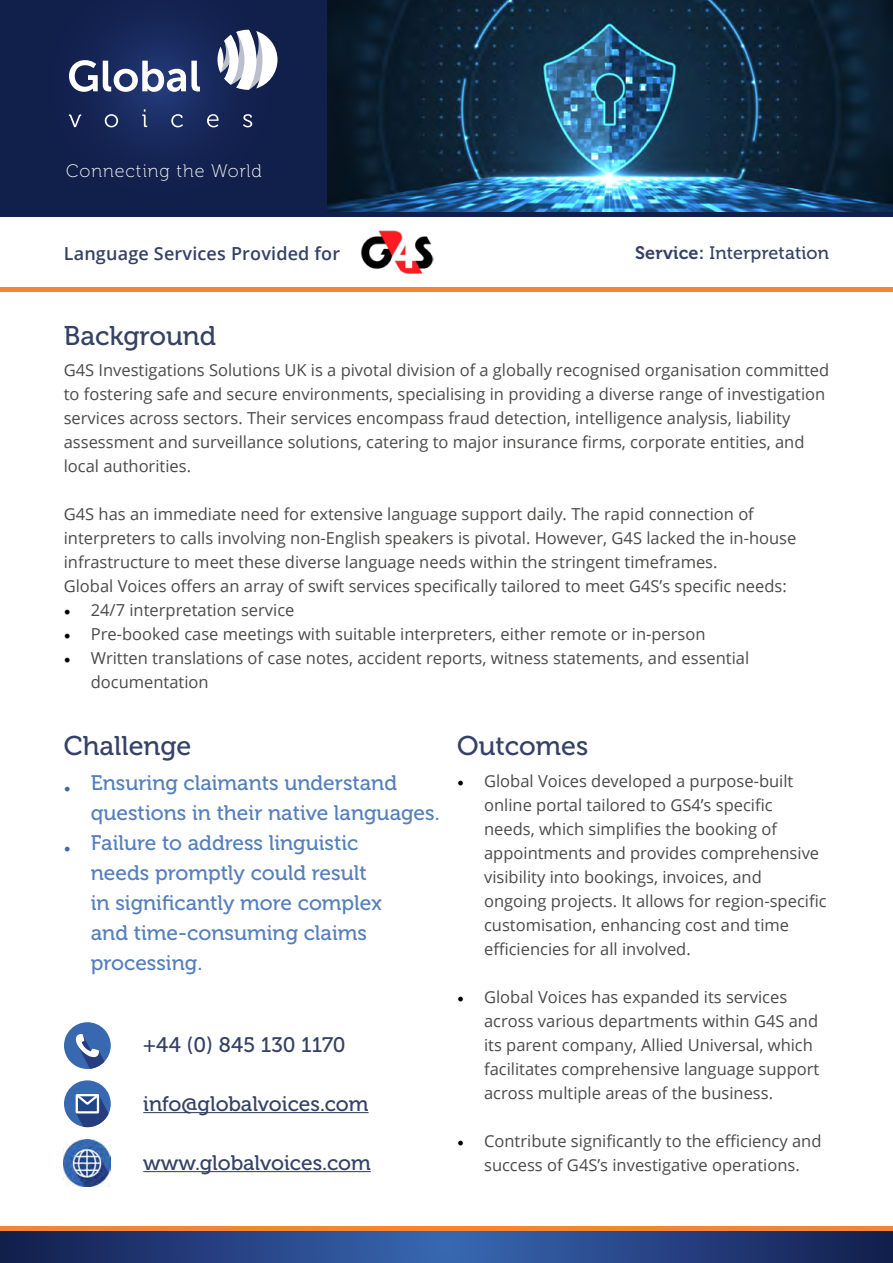
<style>
.page{position:relative;width:893px;height:1263px;background:#fff}
.page>*{position:absolute;margin:0;border:0;box-sizing:border-box;transform-origin:0 0}
.t1{font:27px "Museo 500";color:#354166}
.t2{font:21px/30px "Museo 500";color:#557fbc}
.t3{font:21px "Museo 500";color:#354166}
.t4{font:600 18px "Open Sans";letter-spacing:.01em;color:#354166}
.t5{font:18px "Museo 500";letter-spacing:.01em;color:#354166}
.t6{font:18px "Museo 100";letter-spacing:.055em;color:#fff}
.t7{font:16.5px/24px "Open Sans";color:#4a4a49}
.s1{font-family:"Museo 700"}
.s2{font-family:"Minion Pro";font-size:18px;color:#000}
</style>
<div class="page">
<img style="left:326px;top:0;width:567px;height:213px">
<svg style="left:0;top:0;width:326px;height:213px;background:#12214f"></svg>
<div style="left:0;top:287px;width:893px;height:5px;background:#f58435"></div>
<hr style="left:0;top:213px;width:893px;height:4px;background:#111f4b">
<svg style="left:217px;top:47px;width:6px;height:26px"></svg>
<svg style="left:220px;top:30px;width:57px;height:60px"></svg>
<svg style="left:69px;top:60px;width:131px;height:32px"></svg>
<svg style="left:69px;top:114px;width:12px;height:13px"></svg>
<svg style="left:105px;top:114px;width:13px;height:13px"></svg>
<svg style="left:142px;top:109px;width:5px;height:18px"></svg>
<svg style="left:171px;top:114px;width:12px;height:13px"></svg>
<svg style="left:207px;top:114px;width:12px;height:13px"></svg>
<svg style="left:243px;top:114px;width:9px;height:13px"></svg>
<svg style="left:0;top:1230px;width:893px;height:33px;background:#2b437d"></svg>
<hr style="left:0;top:1226px;width:893px;height:4px;background:#f58435">
<hr style="left:143px;top:1112px;width:226px;height:1px;background:#354166">
<hr style="left:143px;top:1171px;width:228px;height:1px;background:#354166">
<div style="left:64px;top:1080px;width:47px;height:47px;background:#3869b0;border-radius:50%"></div>
<svg style="left:75px;top:1093px;width:34px;height:34px"></svg>
<div style="left:64px;top:1022px;width:47px;height:47px;background:#3869b0;border-radius:50%"></div>
<svg style="left:74px;top:1034px;width:30px;height:35px"></svg>
<img style="left:64px;top:1140px;width:47px;height:46px">
<img style="left:360px;top:231px;width:74px;height:43px">
<p class="t6" style="left:66px;top:161px;width:197px">Connecting the World</p>
<p class="t4" style="left:64px;top:241px;width:278px">Language Services Provided for</p>
<p class="t5" style="left:635px;top:243px;width:196px"><span class="s1">Service:</span> Interpretation</p>
<h1 class="t1" style="left:64px;top:321px;width:154px">Background</h1>
<p class="t7" style="left:64px;top:358px;width:767px">G4S Investigations Solutions UK is a pivotal division of a globally recognised organisation committed to fostering safe and secure environments, specialising in providing a diverse range of investigation services across sectors. Their services encompass fraud detection, intelligence analysis, liability assessment and surveillance solutions, catering to major insurance firms, corporate entities, and local authorities.</p>
<p class="t7" style="left:64px;top:502px;width:734px">G4S has an immediate need for extensive language support daily. The rapid connection of interpreters to calls involving non-English speakers is pivotal. However, G4S lacked the in-house infrastructure to meet these diverse language needs within the stringent timeframes.<br>Global Voices offers an array of swift services specifically tailored to meet G4S’s specific needs:</p>
<p class="t7" style="left:64px;top:598px;width:232px"><span class="s2">•</span> 24/7 interpretation service</p>
<p class="t7" style="left:64px;top:622px;width:643px"><span class="s2">•</span> Pre-booked case meetings with suitable interpreters, either remote or in-person</p>
<p class="t7" style="left:91px;top:646px;width:660px;text-indent:-27px"><span class="s2">•</span> Written translations of case notes, accident reports, witness statements, and essential documentation</p>
<h1 class="t1" style="left:64px;top:731px;width:129px">Challenge</h1>
<p class="t2" style="left:91px;top:768px;width:350px;text-indent:-27px"><sub>•</sub> Ensuring claimants understand questions in their native languages.</p>
<p class="t2" style="left:91px;top:828px;width:292px;text-indent:-27px"><sub>•</sub> Failure to address linguistic needs promptly could result in significantly more complex and time-consuming claims processing.</p>
<p class="t3" style="left:143px;top:1033px;width:204px">+44 (0) 845 130 1170</p>
<p class="t3" style="left:143px;top:1092px;width:227px">info@globalvoices.com</p>
<p class="t3" style="left:143px;top:1151px;width:229px">www.globalvoices.com</p>
<h1 class="t1" style="left:457px;top:731px;width:133px">Outcomes</h1>
<p class="t7" style="left:484px;top:768px;width:344px;text-indent:-27px"><span class="s2">•</span> Global Voices developed a purpose-built online portal tailored to GS4’s specific needs, which simplifies the booking of appointments and provides comprehensive visibility into bookings, invoices, and ongoing projects. It allows for region-specific customisation, enhancing cost and time efficiencies for all involved.</p>
<p class="t7" style="left:484px;top:984px;width:337px;text-indent:-27px"><span class="s2">•</span> Global Voices has expanded its services across various departments within G4S and its parent company, Allied Universal, which facilitates comprehensive language support across multiple areas of the business.</p>
<p class="t7" style="left:457px;top:1128px;width:366px;text-align:center"><span class="s2">•</span> Contribute significantly to the efficiency and success of G4S’s investigative operations.</p>
</div>
